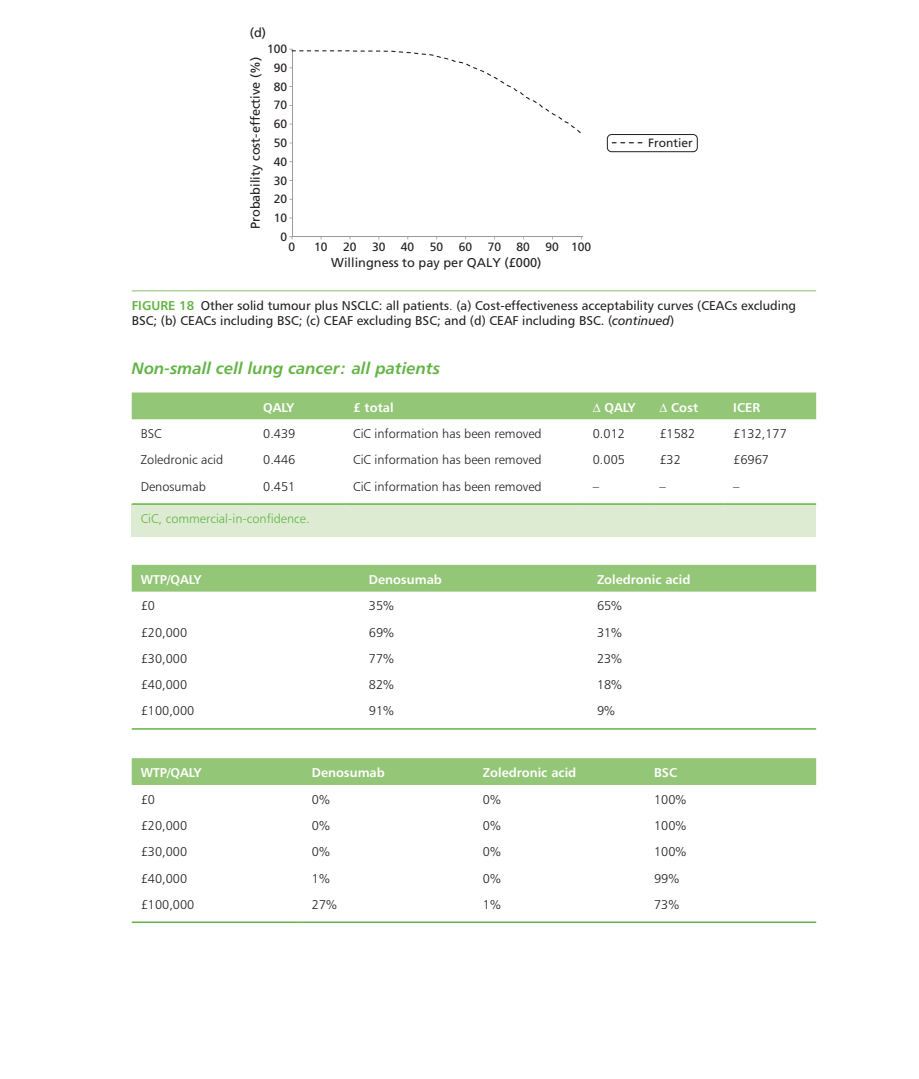
<style>
.page{position:relative;width:919px;height:1079px;background:#fff}
.page>*{position:absolute;margin:0;border:0;box-sizing:border-box;transform-origin:0 0}
._5_3_B_head__Heading{font:16.5px "Humanist 777 BT Bold Italic B";color:#63b445}
._7_2_Table_text__Tab{font:12.75px "Humanist 777 BT Light B";color:#231f20}
._8_1_Figure_legend{font:12.75px/15px "Humanist 777 BT Roman B";color:#231f20}
._7_10_Table_head__Ta{font:12.75px "Humanist 777 BT Bold B";color:#fff}
.t1{font:12.75px "Frutiger";color:#231f20}
._7_5_Table__notes{font:12.75px "Humanist 777 BT Light B";color:#63b445}
.t2{font:12px "Frutiger";color:#231f20}
.s1{font-family:"Humanist 777 BT Bold B";color:#63b445}
.s2{font-family:"Humanist 777 BT Light B"}
.s3{font-family:"Humanist 777 BT Italic B"}
</style>
<div class="page">
<hr style="left:132px;top:290px;width:684px;height:1px;background:#b0d499">
<hr style="left:291px;top:49px;width:1px;height:188px;background:#989a9d">
<hr style="left:292px;top:236px;width:290px;height:1px;background:#989a9d">
<svg style="left:289px;top:49px;width:291px;height:84px"></svg>
<svg style="left:611px;top:142px;width:31px;height:1px"></svg>
<div style="left:607px;top:134px;width:90px;height:18px;border:1px solid #231f20;border-radius:4px"></div>
<div style="left:132px;top:392px;width:684px;height:27px;background:#93c676"></div>
<div style="left:132px;top:504px;width:684px;height:32px;background:#ddebd3"></div>
<hr style="left:132px;top:503px;width:122px;height:2px;background:#63b445">
<hr style="left:254px;top:503px;width:90px;height:2px;background:#63b445">
<hr style="left:344px;top:503px;width:239px;height:2px;background:#63b445">
<hr style="left:583px;top:503px;width:67px;height:2px;background:#63b445">
<hr style="left:650px;top:503px;width:74px;height:2px;background:#63b445">
<hr style="left:724px;top:503px;width:92px;height:2px;background:#63b445">
<div style="left:132px;top:564px;width:684px;height:27px;background:#93c676"></div>
<hr style="left:132px;top:728px;width:228px;height:1px;background:#63b445">
<hr style="left:360px;top:728px;width:228px;height:1px;background:#63b445">
<hr style="left:588px;top:728px;width:228px;height:1px;background:#63b445">
<div style="left:132px;top:758px;width:684px;height:27px;background:#93c676"></div>
<hr style="left:132px;top:921px;width:171px;height:1px;background:#63b445">
<hr style="left:303px;top:921px;width:171px;height:1px;background:#63b445">
<hr style="left:474px;top:921px;width:171px;height:1px;background:#63b445">
<hr style="left:645px;top:921px;width:171px;height:1px;background:#63b445">
<p class="t1" style="left:250px;top:25px;width:18px">(d)</p>
<p class="t2" style="left:267px;top:42px;width:22px">100</p>
<p class="t1" style="left:248px;top:229px;width:174px;rotate:-90deg">Probability cost-effective (%)</p>
<p class="t2" style="left:274px;top:61px;width:15px">90</p>
<p class="t2" style="left:274px;top:79px;width:15px">80</p>
<p class="t2" style="left:274px;top:98px;width:15px">70</p>
<p class="t2" style="left:274px;top:117px;width:15px">60</p>
<p class="t2" style="left:274px;top:136px;width:15px">50</p>
<p class="t2" style="left:274px;top:154px;width:15px">40</p>
<p class="t2" style="left:274px;top:173px;width:15px">30</p>
<p class="t2" style="left:274px;top:192px;width:15px">20</p>
<p class="t2" style="left:274px;top:211px;width:15px">10</p>
<p class="t2" style="left:280px;top:229px;width:8px">0</p>
<p class="t2" style="left:288px;top:240px;width:8px">0</p>
<p class="t2" style="left:314px;top:240px;width:15px">10</p>
<p class="t2" style="left:343px;top:240px;width:15px">20</p>
<p class="t2" style="left:372px;top:240px;width:15px">30</p>
<p class="t2" style="left:401px;top:240px;width:15px">40</p>
<p class="t2" style="left:430px;top:240px;width:15px">50</p>
<p class="t1" style="left:331px;top:255px;width:212px">Willingness to pay per QALY (£000)</p>
<p class="t2" style="left:458px;top:240px;width:15px">60</p>
<p class="t2" style="left:487px;top:240px;width:15px">70</p>
<p class="t2" style="left:516px;top:240px;width:15px">80</p>
<p class="t2" style="left:545px;top:240px;width:47px">90 100</p>
<p class="t2" style="left:648px;top:136px;width:46px">Frontier</p>
<p class="_8_1_Figure_legend" style="left:132px;top:297px;width:665px"><span class="s1">FIGURE 18</span> Other solid tumour plus NSCLC: all patients<span class="s2">.</span> (a) Cost-effectiveness acceptability curves (CEACs excluding<br>BSC; (b) CEACs including BSC; (c) CEAF excluding BSC; and (d) CEAF including BSC. (<span class="s3">continued</span>)</p>
<p class="_5_3_B_head__Heading" style="left:132px;top:358px;width:310px">Non-small cell lung cancer: all patients</p>
<p class="_7_10_Table_head__Ta" style="left:263px;top:399px;width:32px">QALY</p>
<p class="_7_10_Table_head__Ta" style="left:353px;top:399px;width:42px">£ total</p>
<p class="_7_10_Table_head__Ta" style="left:592px;top:399px;width:44px">∆ QALY</p>
<p class="_7_10_Table_head__Ta" style="left:659px;top:399px;width:40px">∆ Cost</p>
<p class="_7_10_Table_head__Ta" style="left:733px;top:399px;width:28px">ICER</p>
<p class="_7_2_Table_text__Tab" style="left:141px;top:426px;width:22px">BSC</p>
<p class="_7_2_Table_text__Tab" style="left:263px;top:426px;width:34px">0.439</p>
<p class="_7_2_Table_text__Tab" style="left:353px;top:426px;width:190px">CiC information has been removed</p>
<p class="_7_2_Table_text__Tab" style="left:592px;top:426px;width:34px">0.012</p>
<p class="_7_2_Table_text__Tab" style="left:659px;top:426px;width:37px">£1582</p>
<p class="_7_2_Table_text__Tab" style="left:733px;top:426px;width:55px">£132,177</p>
<p class="_7_2_Table_text__Tab" style="left:141px;top:452px;width:84px">Zoledronic acid</p>
<p class="_7_2_Table_text__Tab" style="left:263px;top:452px;width:34px">0.446</p>
<p class="_7_2_Table_text__Tab" style="left:353px;top:452px;width:190px">CiC information has been removed</p>
<p class="_7_2_Table_text__Tab" style="left:592px;top:452px;width:34px">0.005</p>
<p class="_7_2_Table_text__Tab" style="left:659px;top:452px;width:23px">£32</p>
<p class="_7_2_Table_text__Tab" style="left:733px;top:452px;width:37px">£6967</p>
<p class="_7_2_Table_text__Tab" style="left:141px;top:478px;width:67px">Denosumab</p>
<p class="_7_2_Table_text__Tab" style="left:263px;top:478px;width:34px">0.451</p>
<p class="_7_2_Table_text__Tab" style="left:353px;top:478px;width:190px">CiC information has been removed</p>
<p class="_7_2_Table_text__Tab" style="left:592px;top:478px;width:8px">–</p>
<p class="_7_2_Table_text__Tab" style="left:659px;top:478px;width:8px">–</p>
<p class="_7_2_Table_text__Tab" style="left:733px;top:478px;width:8px">–</p>
<p class="_7_5_Table__notes" style="left:141px;top:510px;width:170px">CiC, commercial-in-confidence.</p>
<p class="_7_10_Table_head__Ta" style="left:141px;top:571px;width:62px">WTP/QALY</p>
<p class="_7_10_Table_head__Ta" style="left:369px;top:571px;width:75px">Denosumab</p>
<p class="_7_10_Table_head__Ta" style="left:597px;top:571px;width:95px">Zoledronic acid</p>
<p class="_7_2_Table_text__Tab" style="left:141px;top:598px;width:16px">£0</p>
<p class="_7_2_Table_text__Tab" style="left:369px;top:598px;width:26px">35%</p>
<p class="_7_2_Table_text__Tab" style="left:597px;top:598px;width:26px">65%</p>
<p class="_7_2_Table_text__Tab" style="left:141px;top:624px;width:48px">£20,000</p>
<p class="_7_2_Table_text__Tab" style="left:369px;top:624px;width:26px">69%</p>
<p class="_7_2_Table_text__Tab" style="left:597px;top:624px;width:26px">31%</p>
<p class="_7_2_Table_text__Tab" style="left:141px;top:650px;width:48px">£30,000</p>
<p class="_7_2_Table_text__Tab" style="left:369px;top:650px;width:26px">77%</p>
<p class="_7_2_Table_text__Tab" style="left:597px;top:650px;width:26px">23%</p>
<p class="_7_2_Table_text__Tab" style="left:141px;top:676px;width:48px">£40,000</p>
<p class="_7_2_Table_text__Tab" style="left:369px;top:676px;width:26px">82%</p>
<p class="_7_2_Table_text__Tab" style="left:597px;top:676px;width:26px">18%</p>
<p class="_7_2_Table_text__Tab" style="left:141px;top:703px;width:55px">£100,000</p>
<p class="_7_2_Table_text__Tab" style="left:369px;top:703px;width:26px">91%</p>
<p class="_7_2_Table_text__Tab" style="left:597px;top:703px;width:19px">9%</p>
<p class="_7_10_Table_head__Ta" style="left:141px;top:765px;width:62px">WTP/QALY</p>
<p class="_7_10_Table_head__Ta" style="left:312px;top:765px;width:75px">Denosumab</p>
<p class="_7_10_Table_head__Ta" style="left:483px;top:765px;width:95px">Zoledronic acid</p>
<p class="_7_10_Table_head__Ta" style="left:654px;top:765px;width:25px">BSC</p>
<p class="_7_2_Table_text__Tab" style="left:141px;top:791px;width:16px">£0</p>
<p class="_7_2_Table_text__Tab" style="left:312px;top:791px;width:19px">0%</p>
<p class="_7_2_Table_text__Tab" style="left:483px;top:791px;width:19px">0%</p>
<p class="_7_2_Table_text__Tab" style="left:654px;top:791px;width:34px">100%</p>
<p class="_7_2_Table_text__Tab" style="left:141px;top:817px;width:48px">£20,000</p>
<p class="_7_2_Table_text__Tab" style="left:312px;top:817px;width:19px">0%</p>
<p class="_7_2_Table_text__Tab" style="left:483px;top:817px;width:19px">0%</p>
<p class="_7_2_Table_text__Tab" style="left:654px;top:817px;width:34px">100%</p>
<p class="_7_2_Table_text__Tab" style="left:141px;top:843px;width:48px">£30,000</p>
<p class="_7_2_Table_text__Tab" style="left:312px;top:843px;width:19px">0%</p>
<p class="_7_2_Table_text__Tab" style="left:483px;top:843px;width:19px">0%</p>
<p class="_7_2_Table_text__Tab" style="left:654px;top:843px;width:34px">100%</p>
<p class="_7_2_Table_text__Tab" style="left:141px;top:870px;width:48px">£40,000</p>
<p class="_7_2_Table_text__Tab" style="left:312px;top:870px;width:19px">1%</p>
<p class="_7_2_Table_text__Tab" style="left:483px;top:870px;width:19px">0%</p>
<p class="_7_2_Table_text__Tab" style="left:654px;top:870px;width:26px">99%</p>
<p class="_7_2_Table_text__Tab" style="left:141px;top:896px;width:55px">£100,000</p>
<p class="_7_2_Table_text__Tab" style="left:312px;top:896px;width:26px">27%</p>
<p class="_7_2_Table_text__Tab" style="left:483px;top:896px;width:19px">1%</p>
<p class="_7_2_Table_text__Tab" style="left:654px;top:896px;width:26px">73%</p>
</div>
